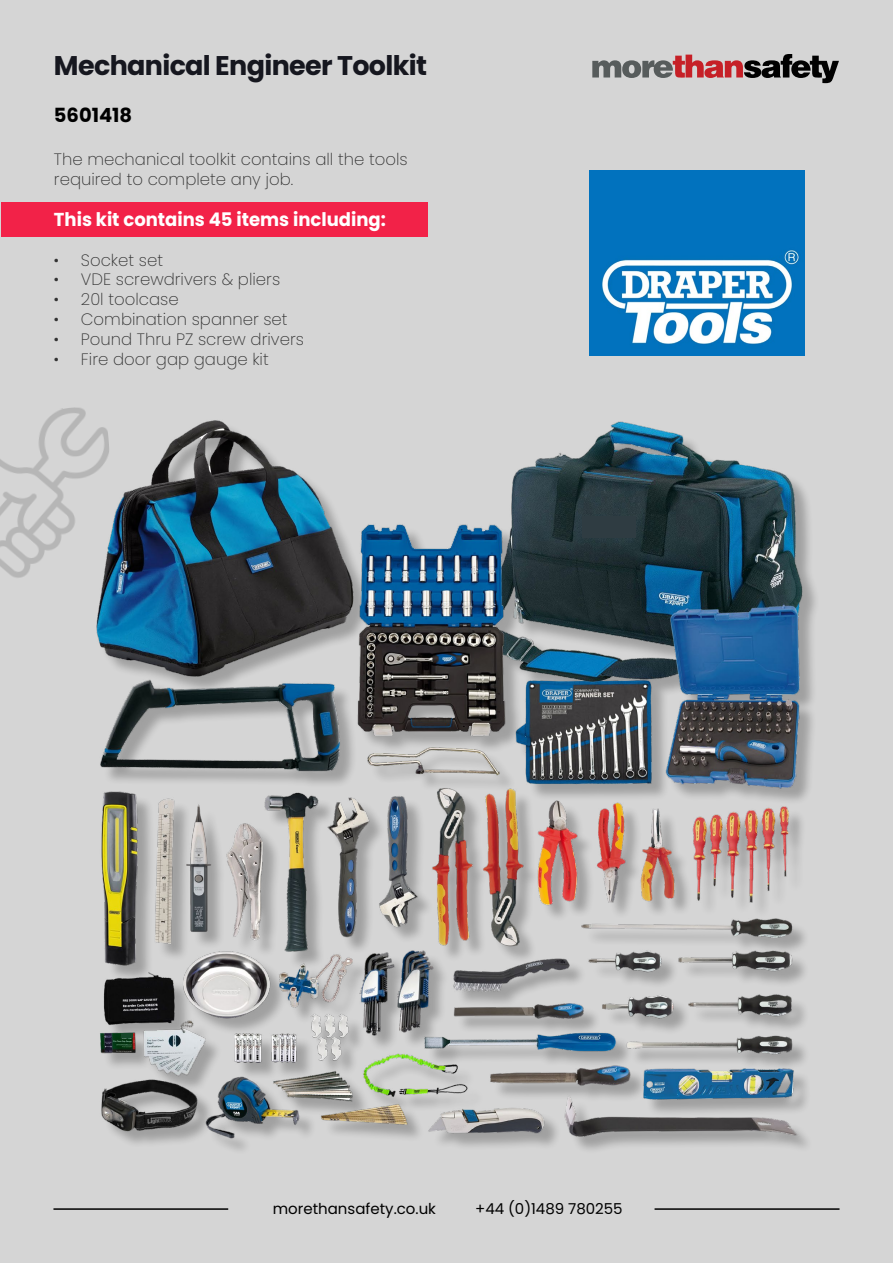
<style>
.page{position:relative;width:893px;height:1263px;background:#d5d5d5}
.page>*{position:absolute;margin:0;border:0;box-sizing:border-box;transform-origin:0 0}
.t1{font:700 27px "Poppins";letter-spacing:-.025em;color:#16171f}
.t2{font:700 19.5px "Poppins";color:#000}
.t3{font:700 18.75px "Poppins";color:#fff;scale:.96 1}
.t4{font:200 16.5px/19.8px "Poppins";color:#333}
.t5{font:15px "Poppins";color:#000}
</style>
<div class="page">
<svg style="left:592px;top:54px;width:247px;height:29px"></svg>
<hr style="left:53px;top:1208px;width:175px;height:2px;background:#000">
<hr style="left:655px;top:1208px;width:184px;height:2px;background:#000">
<div style="left:1px;top:203px;width:427px;height:34px;background:#f22248"></div>
<div style="left:100px;top:423px;width:720px;height:732px;background:#000;opacity:.25"></div>
<img style="left:96px;top:420px;width:708px;height:720px">
<img style="left:590px;top:171px;width:214px;height:185px">
<img style="left:0;top:407px;width:120px;height:183px">
<div style="left:127px;top:988px;width:26px;height:7px;background:#0d0d0d"></div>
<div style="left:146px;top:1032px;width:19px;height:5px;background:#dee3e6"></div>
<hr style="left:122px;top:1033px;width:11px;height:4px;background:#154629">
<div style="left:583px;top:516px;width:53px;height:22px;background:#2f3c42"></div>
<h1 class="t1" style="left:54px;top:50px;width:375px">Mechanical Engineer Toolkit</h1>
<p class="t2" style="left:54px;top:104px;width:80px">5601418</p>
<p class="t4" style="left:54px;top:149px;width:355px">The mechanical toolkit contains all the tools required to complete any job.</p>
<p class="t3" style="left:54px;top:209px;width:347px">This kit contains 45 items including:</p>
<p class="t4" style="left:54px;top:250px;width:111px">• Socket set</p>
<p class="t4" style="left:54px;top:270px;width:228px">• VDE screwdrivers &amp; pliers</p>
<p class="t4" style="left:54px;top:290px;width:126px">• 20l toolcase</p>
<p class="t4" style="left:54px;top:309px;width:235px">• Combination spanner set</p>
<p class="t4" style="left:54px;top:329px;width:252px">• Pound Thru PZ screw drivers</p>
<p class="t4" style="left:54px;top:349px;width:216px">• Fire door gap gauge kit</p>
<p class="t5" style="left:273px;top:1199px;width:165px">morethansafety.co.uk</p>
<p class="t5" style="left:475px;top:1199px;width:149px">+44 (0)1489 780255</p>
</div>
